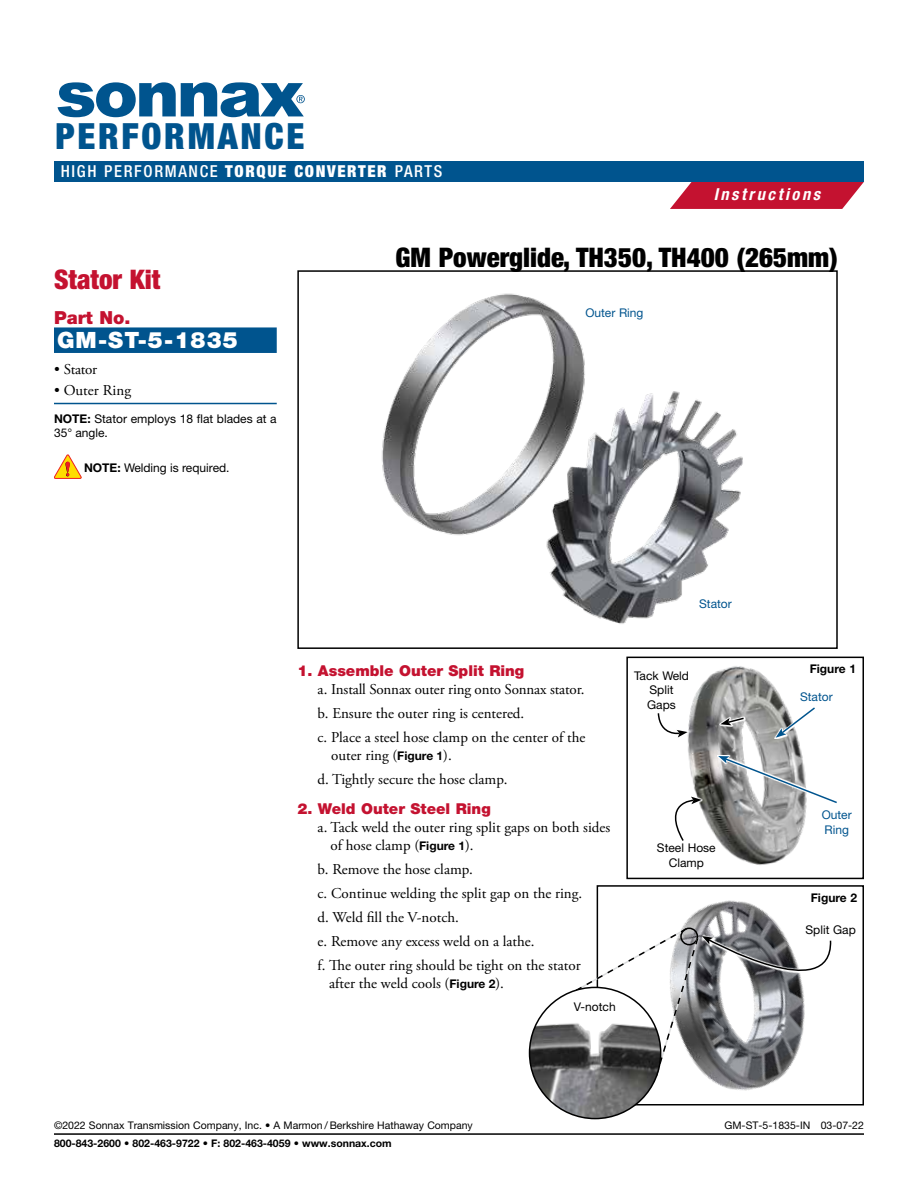
<style>
.page{position:relative;width:918px;height:1188px;background:#fff}
.page>*{position:absolute;margin:0;border:0;box-sizing:border-box;transform-origin:0 0}
.t1{font:900 condensed 36.15px "Helvetica Neue LT Std";letter-spacing:.075em;color:#00548e}
.t2{font:900 condensed 27px "Helvetica Neue LT Std";color:#000}
.t3{font:900 condensed 27px "Helvetica Neue LT Std";color:#c41230}
.t4{font:900 22.5px "Helvetica Neue LT Std";letter-spacing:.05em;color:#fff}
.t5{font:900 18px "Helvetica Neue LT Std";color:#c41230}
.t6{font:500 condensed 16.5px "Helvetica Neue LT Std";letter-spacing:.1em;color:#fff}
.t7{font:italic 700 condensed 16.5px "Helvetica Neue LT Std";letter-spacing:.155em;color:#fff}
.t8{font:15px/24px "Adobe Garamond Pro";color:#000}
.t9{font:900 15px "Helvetica Neue LT Std";color:#c41230}
.t10{font:12px/14.4px "Helvetica Neue LT Std";color:#000;text-align:center}
.t11{font:12px/14.4px "Helvetica Neue LT Std";color:#00548e}
.t12{font:700 12px "Helvetica Neue LT Std";color:#000}
.t13{font:10.5px "Helvetica Neue LT Std";color:#000}
.t14{font:700 10.5px "Helvetica Neue LT Std";color:#000}
.s1{font-weight:900}
.s2{font-weight:700}
.s3{font-family:"Helvetica Neue LT Std";font-weight:700;font-size:12px}
</style>
<div class="page">
<img style="left:381px;top:293px;width:362px;height:331px">
<div style="left:297px;top:270px;width:541px;height:379px;border:2px solid #000"></div>
<div style="left:54px;top:327px;width:223px;height:26px;background:#00548e"></div>
<hr style="left:54px;top:403px;width:223px;height:1px;background:#00548e">
<svg style="left:54px;top:455px;width:28px;height:24px"></svg>
<img style="left:639px;top:900px;width:142px;height:203px">
<div style="left:597px;top:885px;width:267px;height:221px;border:2px solid #000"></div>
<svg style="left:574px;top:912px;width:258px;height:165px"></svg>
<img style="left:530px;top:987px;width:131px;height:132px;border-radius:66px">
<img style="left:688px;top:666px;width:114px;height:199px">
<div style="left:626px;top:657px;width:238px;height:222px;border:2px solid #000"></div>
<svg style="left:774px;top:706px;width:28px;height:33px"></svg>
<svg style="left:776px;top:706px;width:39px;height:32px"></svg>
<svg style="left:717px;top:755px;width:86px;height:1px"></svg>
<svg style="left:674px;top:756px;width:163px;height:87px"></svg>
<svg style="left:719px;top:716px;width:26px;height:11px"></svg>
<svg style="left:720px;top:717px;width:25px;height:8px"></svg>
<svg style="left:657px;top:712px;width:34px;height:28px"></svg>
<hr style="left:54px;top:1133px;width:810px;height:2px;background:#000">
<svg style="left:670px;top:182px;width:194px;height:27px;background:#ca2c47"></svg>
<div style="left:54px;top:161px;width:810px;height:21px;background:#00548e"></div>
<svg style="left:58px;top:82px;width:247px;height:35px"></svg>
<h1 class="t1" style="left:56px;top:114px;width:250px">PERFORMANCE</h1>
<p class="t6" style="left:61px;top:162px;width:383px">HIGH PERFORMANCE <span class="s1">TORQUE CONVERTER</span> PARTS</p>
<p class="t7" style="left:714px;top:185px;width:108px">Instructions</p>
<h2 class="t3" style="left:54px;top:263px;width:108px">Stator Kit</h2>
<p class="t5" style="left:54px;top:307px;width:78px">Part No.</p>
<h3 class="t4" style="left:57px;top:327px;width:182px">GM-ST-5-1835</h3>
<p class="t8" style="left:54px;top:358px;width:45px">• Stator</p>
<p class="t8" style="left:54px;top:378px;width:79px">• Outer Ring</p>
<p class="t10" style="left:54px;top:411px;width:224px;text-align:left"><span class="s2">NOTE:</span> Stator employs 18 flat blades at a<br>35° angle.</p>
<p class="t10" style="left:84px;top:460px;width:147px"><span class="s2">NOTE:</span> Welding is required.</p>
<h2 class="t2" style="left:396px;top:241px;width:444px">GM Powerglide, TH350, TH400 (265mm)</h2>
<p class="t11" style="left:585px;top:305px;width:60px">Outer Ring</p>
<p class="t11" style="left:699px;top:596px;width:34px">Stator</p>
<p class="t9" style="left:297px;top:661px;width:229px">1. Assemble Outer Split Ring</p>
<p class="t8" style="left:318px;top:677px;width:269px">a. Install Sonnax outer ring onto Sonnax stator. b. Ensure the outer ring is centered.<br>c. Place a steel hose clamp on the center of the</p>
<p class="t8" style="left:318px;top:743px;width:191px;text-indent:13px">outer ring (<span class="s3">Figure 1</span>).<br>d. Tightly secure the hose clamp.</p>
<p class="t9" style="left:297px;top:800px;width:195px">2. Weld Outer Steel Ring</p>
<p class="t8" style="left:331px;top:819px;width:281px;line-height:18px;text-indent:-13px">a. Tack weld the outer ring split gaps on both sides of hose clamp (<span class="s3">Figure 1</span>).</p>
<p class="t8" style="left:318px;top:858px;width:266px">b. Remove the hose clamp.<br>c. Continue welding the split gap on the ring. d. Weld fill the V-notch.<br>e. Remove any excess weld on a lathe.<br>f. The outer ring should be tight on the stator</p>
<p class="t8" style="left:329px;top:972px;width:176px">after the weld cools (<span class="s3">Figure 2</span>).</p>
<p class="t10" style="left:574px;top:999px;width:43px">V-notch</p>
<p class="t10" style="left:577px;top:1000px;width:43px">V-notch</p>
<p class="t10" style="left:634px;top:668px;width:56px">Tack Weld<br>Split<br>Gaps</p>
<p class="t10" style="left:657px;top:841px;width:60px">Steel Hose<br>Clamp</p>
<p class="t12" style="left:810px;top:661px;width:48px">Figure 1</p>
<p class="t11" style="left:800px;top:689px;width:34px">Stator</p>
<p class="t11" style="left:822px;top:808px;width:32px">Outer<br>Ring</p>
<p class="t12" style="left:811px;top:890px;width:48px">Figure 2</p>
<p class="t10" style="left:805px;top:923px;width:52px">Split Gap</p>
<p class="t13" style="left:54px;top:1119px;width:420px">©2022 Sonnax Transmission Company, Inc. • A Marmon / Berkshire Hathaway Company</p>
<p class="t13" style="left:725px;top:1119px;width:141px">GM-ST-5-1835-IN 03-07-22</p>
<p class="t14" style="left:54px;top:1137px;width:339px">800-843-2600 • 802-463-9722 • F: 802-463-4059 • www.sonnax.com</p>
</div>
